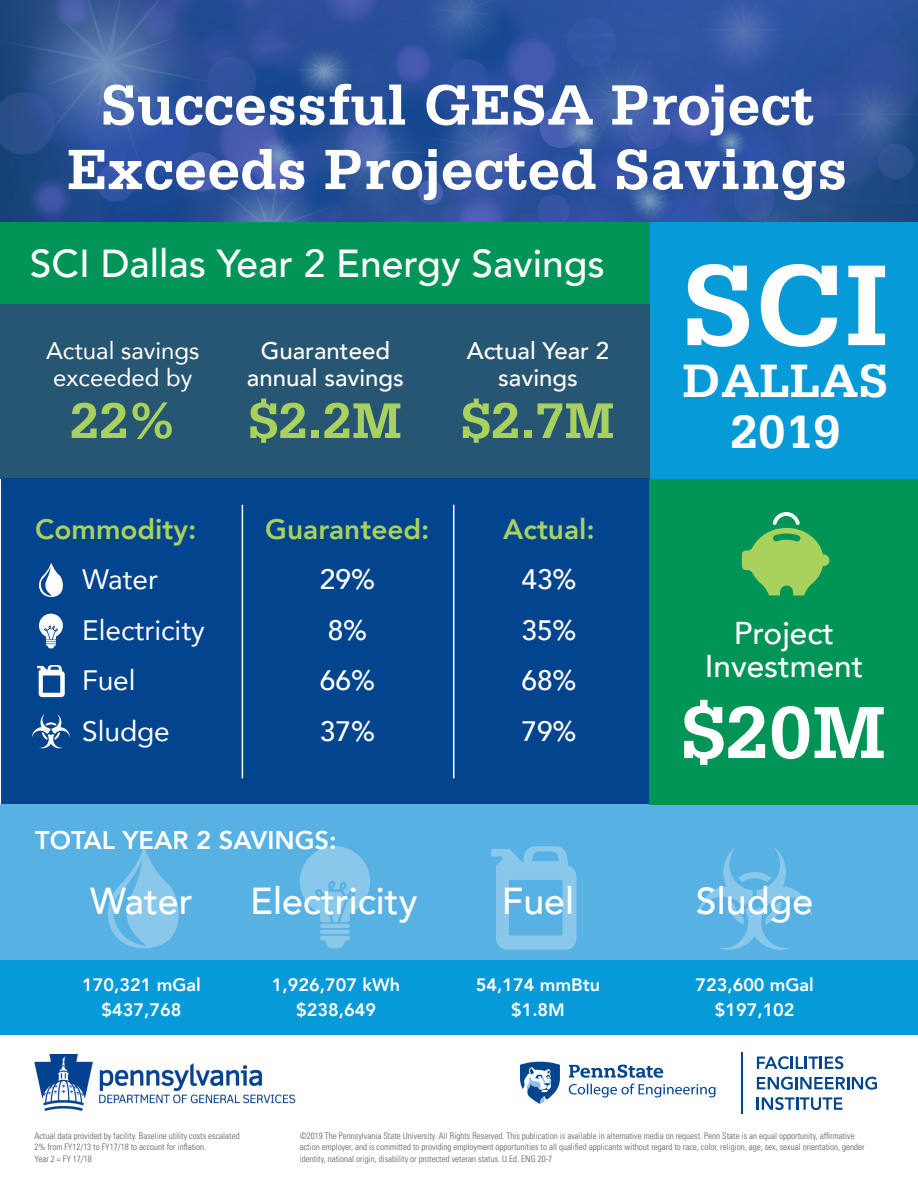
<style>
.page{position:relative;width:918px;height:1188px;background:#fff}
.page>*{position:absolute;margin:0;border:0;box-sizing:border-box;transform-origin:0 0}
.t1{font:700 121.5px "Serifa";color:#fff}
.t2{font:700 78px "Serifa";color:#fff}
.t3{font:700 60px/64.5px "Serifa";color:#fff;text-align:center}
.t4{font:700 52.95px "Serifa";color:#a8d15d}
.t5{font:700 49.5px "Serifa";color:#fff}
.t6{font:500 39px "Avenir";color:#fff}
.t7{font:500 37.5px "Avenir";color:#fff}
.t8{font:500 31.5px "Avenir";color:#fff}
.t9{font:800 28.05px "Avenir";color:#a8d15d}
.t10{font:28.05px "Avenir";color:#fff}
.t11{font:500 28.05px "Avenir";color:#fff}
.t12{font:800 25.5px "Avenir";color:#fff}
.t13{font:500 24px/27px "Avenir";color:#fff;text-align:center}
.t14{font:24px "Avenir";color:#fff}
.t15{font:800 18px "Avenir";color:#fff}
.t16{font:300 condensed 9px/11.2px "Univers";color:#57585a}
</style>
<div class="page">
<div style="left:1px;top:291px;width:649px;height:187px;background:#275673"></div>
<img style="left:1px;top:0;width:917px;height:222px">
<div style="left:1px;top:478px;width:648px;height:326px;background:#02448d"></div>
<div style="left:1px;top:222px;width:917px;height:82px;background:#009457"></div>
<div style="left:650px;top:222px;width:268px;height:257px;background:#069ad9"></div>
<div style="left:1px;top:804px;width:917px;height:231px;background:#58b1e3"></div>
<div style="left:1px;top:960px;width:917px;height:75px;background:#069ad9"></div>
<div style="left:649px;top:479px;width:269px;height:325px;background:#009457"></div>
<hr style="left:242px;top:505px;width:1px;height:273px;background:#fff">
<hr style="left:453px;top:505px;width:1px;height:273px;background:#fff">
<svg style="left:37px;top:665px;width:28px;height:32px"></svg>
<svg style="left:39px;top:562px;width:24px;height:35px"></svg>
<svg style="left:32px;top:714px;width:38px;height:35px"></svg>
<svg style="left:39px;top:614px;width:24px;height:35px"></svg>
<hr style="left:742px;top:1052px;width:1px;height:61px;background:#02448d">
<svg style="left:757px;top:1056px;width:86px;height:13px"></svg>
<svg style="left:757px;top:1077px;width:120px;height:13px"></svg>
<svg style="left:757px;top:1097px;width:85px;height:13px"></svg>
<svg style="left:520px;top:1061px;width:40px;height:43px"></svg>
<svg style="left:569px;top:1065px;width:147px;height:32px"></svg>
<svg style="left:742px;top:512px;width:87px;height:83px"></svg>
<svg style="left:107px;top:847px;width:72px;height:102px"></svg>
<hr style="left:320px;top:930px;width:30px;height:4px;background:#89c8eb;border-radius:2px">
<svg style="left:320px;top:936px;width:30px;height:13px"></svg>
<hr style="left:320px;top:924px;width:30px;height:4px;background:#89c8eb;border-radius:2px">
<svg style="left:300px;top:846px;width:70px;height:76px"></svg>
<svg style="left:491px;top:846px;width:86px;height:104px"></svg>
<svg style="left:698px;top:847px;width:114px;height:103px"></svg>
<img style="left:34px;top:1055px;width:261px;height:55px">
<p class="t3" style="left:67px;top:72px;width:782px">Successful GESA Project<br>Exceeds Projected Savings</p>
<p class="t6" style="left:30px;top:230px;width:577px">SCI Dallas Year 2 Energy Savings</p>
<p class="t14" style="left:46px;top:332px;width:155px">Actual savings</p>
<p class="t14" style="left:53px;top:359px;width:141px">exceeded by</p>
<p class="t4" style="left:70px;top:390px;width:107px">22%</p>
<p class="t9" style="left:35px;top:507px;width:163px">Commodity:</p>
<p class="t10" style="left:82px;top:557px;width:77px">Water</p>
<p class="t10" style="left:82px;top:607px;width:124px">Electricity</p>
<p class="t10" style="left:82px;top:658px;width:55px">Fuel</p>
<p class="t10" style="left:82px;top:708px;width:89px">Sludge</p>
<p class="t13" style="left:247px;top:336px;width:158px">Guaranteed annual savings</p>
<p class="t4" style="left:249px;top:390px;width:154px">$2.2M</p>
<p class="t9" style="left:265px;top:507px;width:166px">Guaranteed:</p>
<p class="t11" style="left:320px;top:555px;width:57px">29%</p>
<p class="t11" style="left:328px;top:606px;width:41px">8%</p>
<p class="t11" style="left:320px;top:656px;width:57px">66%</p>
<p class="t11" style="left:320px;top:707px;width:57px">37%</p>
<p class="t12" style="left:35px;top:820px;width:303px">TOTAL YEAR 2 SAVINGS:</p>
<p class="t13" style="left:467px;top:336px;width:144px">Actual Year 2</p>
<p class="t13" style="left:498px;top:363px;width:81px">savings</p>
<p class="t4" style="left:462px;top:390px;width:154px">$2.7M</p>
<p class="t9" style="left:503px;top:507px;width:93px">Actual:</p>
<p class="t11" style="left:521px;top:555px;width:57px">43%</p>
<p class="t11" style="left:521px;top:606px;width:57px">35%</p>
<p class="t11" style="left:521px;top:656px;width:57px">68%</p>
<p class="t11" style="left:521px;top:707px;width:57px">79%</p>
<p class="t1" style="left:681px;top:234px;width:211px">SCI</p>
<p class="t5" style="left:683px;top:352px;width:208px">DALLAS</p>
<p class="t5" style="left:731px;top:403px;width:112px">2019</p>
<p class="t8" style="left:734px;top:606px;width:102px">Project</p>
<p class="t8" style="left:705px;top:639px;width:160px">Investment</p>
<p class="t2" style="left:682px;top:687px;width:205px">$20M</p>
<p class="t7" style="left:90px;top:868px;width:104px">Water</p>
<p class="t15" style="left:82px;top:971px;width:120px">170,321 mGal</p>
<p class="t15" style="left:101px;top:996px;width:81px">$437,768</p>
<p class="t7" style="left:250px;top:868px;width:169px">Electricity</p>
<p class="t7" style="left:502px;top:868px;width:74px">Fuel</p>
<p class="t7" style="left:696px;top:868px;width:119px">Sludge</p>
<p class="t15" style="left:272px;top:971px;width:130px">1,926,707 kWh</p>
<p class="t15" style="left:296px;top:996px;width:81px">$238,649</p>
<p class="t15" style="left:476px;top:971px;width:126px">54,174 mmBtu</p>
<p class="t15" style="left:511px;top:996px;width:55px">$1.8M</p>
<p class="t15" style="left:695px;top:971px;width:120px">723,600 mGal</p>
<p class="t15" style="left:715px;top:996px;width:81px">$197,102</p>
<p class="t16" style="left:34px;top:1130px;width:207px">Actual data provided by facility. Baseline utility costs escalated<br>2% from FY12/13 to FY17/18 to account for inflation.</p>
<p class="t16" style="left:34px;top:1153px;width:59px">Year 2 = FY 17/18</p>
<p class="t16" style="left:300px;top:1130px;width:566px">©2019 The Pennsylvania State University. All Rights Reserved. This publication is available in alternative media on request. Penn State is an equal opportunity, affirmative action employer, and is committed to providing employment opportunities to all qualified applicants without regard to race, color, religion, age, sex, sexual orientation, gender identity, national origin, disability or protected veteran status. U.Ed. ENG 20-7</p>
</div>
